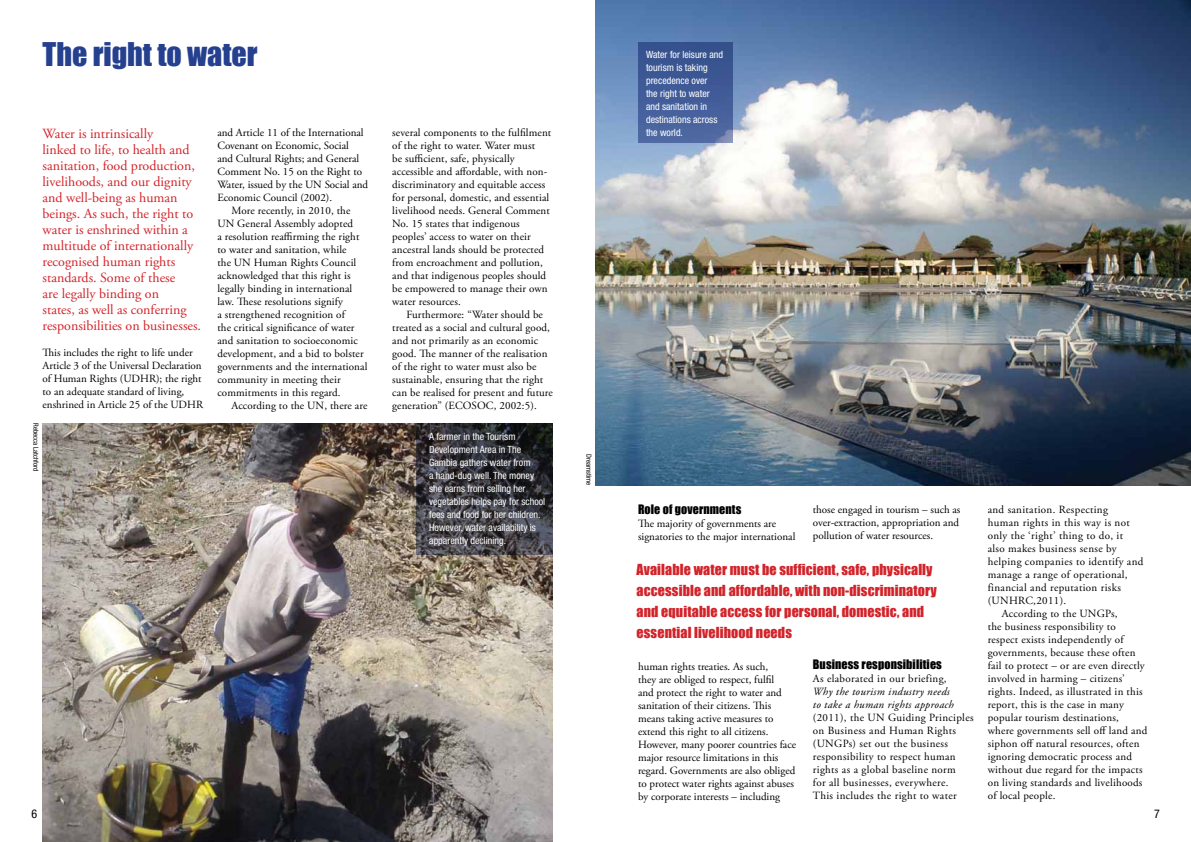
<style>
.page{position:relative;width:1191px;height:842px;background:#fff}
.page>*{position:absolute;margin:0;border:0;box-sizing:border-box;transform-origin:0 0}
.t1{font:30px "Impact";color:#25408f}
.t2{font:14px/16px "Adobe Garamond Pro";color:#d2232a}
.t3{font:14px/21px "Impact";letter-spacing:.01em;color:#d2232a}
.t4{font:12px "Impact";letter-spacing:.01em;color:#000}
.t5{font:condensed 12px "Helvetica Neue";color:#000}
.t6{font:11px/13px "Adobe Garamond Pro";letter-spacing:.01em;color:#000}
.t7{font:11px/13px "Adobe Garamond Pro";letter-spacing:.03em;color:#000}
.t8{font:italic 11px/13px "Adobe Garamond Pro";letter-spacing:.03em;color:#000}
.t9{font:condensed 10px/13px "Helvetica Neue";color:#fff}
.t10{font:condensed 7px "Helvetica Neue";color:#000}
</style>
<div class="page">
<img style="left:595px;top:0;width:596px;height:485px">
<img style="left:43px;top:423px;width:510px;height:419px">
<div style="left:638px;top:43px;width:95px;height:100px;background:linear-gradient(to bottom,#324e8b,#516ba4)"></div>
<svg style="left:417px;top:423px;width:136px;height:132px;background:#37363c"></svg>
<h1 class="t1" style="left:43px;top:31px;width:217px">The right to water</h1>
<p class="t2" style="left:43px;top:126px;width:160px">Water is intrinsically<br>linked to life, to health and sanitation, food production, livelihoods, and our dignity and well-being as human beings. As such, the right to water is enshrined within a multitude of internationally recognised human rights standards. Some of these<br>are legally binding on<br>states, as well as conferring responsibilities on businesses.</p>
<p class="t6" style="left:43px;top:346px;width:162px">This includes the right to life under Article 3 of the Universal Declaration of Human Rights (UDHR); the right to an adequate standard of living, enshrined in Article 25 of the UDHR</p>
<p class="t10" style="left:40px;top:423px;width:50px;rotate:90deg">Rebecca Latchford</p>
<p class="t6" style="left:217px;top:126px;width:148px">and Article 11 of the International</p>
<p class="t6" style="left:217px;top:139px;width:133px">Covenant on Economic, Social</p>
<p class="t6" style="left:217px;top:152px;width:143px">and Cultural Rights; and General</p>
<p class="t6" style="left:217px;top:165px;width:146px">Comment No. 15 on the Right to</p>
<p class="t6" style="left:217px;top:178px;width:152px">Water, issued by the UN Social and</p>
<p class="t6" style="left:217px;top:191px;width:116px">Economic Council (2002).</p>
<p class="t6" style="left:231px;top:204px;width:120px">More recently, in 2010, the</p>
<p class="t6" style="left:217px;top:217px;width:137px">UN General Assembly adopted</p>
<p class="t6" style="left:217px;top:230px;width:143px">a resolution reaffirming the right</p>
<p class="t6" style="left:217px;top:243px;width:131px">to water and sanitation, while</p>
<p class="t6" style="left:217px;top:256px;width:140px">the UN Human Rights Council</p>
<p class="t6" style="left:217px;top:269px;width:135px">acknowledged that this right is</p>
<p class="t6" style="left:217px;top:282px;width:136px">legally binding in international</p>
<p class="t6" style="left:217px;top:295px;width:127px">law. These resolutions signify</p>
<p class="t6" style="left:217px;top:308px;width:129px">a strengthened recognition of</p>
<p class="t6" style="left:217px;top:321px;width:139px">the critical significance of water</p>
<p class="t6" style="left:217px;top:334px;width:142px">and sanitation to socioeconomic</p>
<p class="t6" style="left:217px;top:347px;width:148px">development, and a bid to bolster</p>
<p class="t6" style="left:217px;top:360px;width:151px">governments and the international</p>
<p class="t6" style="left:217px;top:373px;width:125px">community in meeting their</p>
<p class="t6" style="left:217px;top:386px;width:125px">commitments in this regard.</p>
<p class="t6" style="left:231px;top:399px;width:137px">According to the UN, there are</p>
<p class="t6" style="left:392px;top:126px;width:160px">several components to the fulfilment of the right to water. Water must<br>be sufficient, safe, physically accessible and affordable, with non&shy;discriminatory and equitable access for personal, domestic, and essential livelihood needs. General Comment No. 15 states that indigenous peoples’ access to water on their ancestral lands should be protected from encroachment and pollution, and that indigenous peoples should be empowered to manage their own water resources.</p>
<p class="t6" style="left:392px;top:308px;width:162px;text-indent:14px">Furthermore: “Water should be treated as a social and cultural good, and not primarily as an economic good. The manner of the realisation of the right to water must also be sustainable, ensuring that the right can be realised for present and future generation” (ECOSOC, 2002:5).</p>
<p class="t9" style="left:429px;top:429px;width:118px">A farmer in the Tourism<br>Development Area in The<br>Gambia gathers water from<br>a hand-dug well. The money she earns from selling her vegetables helps pay for school fees and food for her children.<br>However, water availability is apparently declining.</p>
<p class="t10" style="left:593px;top:454px;width:33px;rotate:90deg">Dreamstime</p>
<p class="t9" style="left:646px;top:48px;width:79px">Water for leisure and tourism is taking precedence over<br>the right to water and sanitation in destinations across the world.</p>
<p class="t4" style="left:638px;top:500px;width:105px">Role of governments</p>
<p class="t6" style="left:638px;top:518px;width:159px">The majority of governments are signatories to the major international</p>
<p class="t6" style="left:813px;top:503px;width:149px">those engaged in tourism – such as over-extraction, appropriation and pollution of water resources.</p>
<p class="t3" style="left:636px;top:559px;width:302px">Available water must be sufficient, safe, physically accessible and affordable, with non-discriminatory and equitable access for personal, domestic, and essential livelihood needs</p>
<p class="t6" style="left:638px;top:661px;width:160px">human rights treaties. As such,<br>they are obliged to respect, fulfil<br>and protect the right to water and sanitation of their citizens. This means taking active measures to extend this right to all citizens.<br>However, many poorer countries face major resource limitations in this regard. Governments are also obliged to protect water rights against abuses by corporate interests – including</p>
<p class="t4" style="left:813px;top:655px;width:131px">Business responsibilities</p>
<p class="t7" style="left:813px;top:672px;width:135px">As elaborated in our briefing,</p>
<p class="t8" style="left:813px;top:685px;width:142px">Why the tourism industry needs to take a human rights approach</p>
<p class="t7" style="left:813px;top:711px;width:162px">(2011), the UN Guiding Principles on Business and Human Rights (UNGPs) set out the business responsibility to respect human rights as a global baseline norm<br>for all businesses, everywhere.<br>This includes the right to water</p>
<p class="t7" style="left:987px;top:503px;width:122px">and sanitation. Respecting</p>
<p class="t7" style="left:987px;top:516px;width:143px">human rights in this way is not</p>
<p class="t7" style="left:987px;top:529px;width:137px">only the ‘right’ thing to do, it</p>
<p class="t7" style="left:987px;top:542px;width:130px">also makes business sense by</p>
<p class="t7" style="left:987px;top:555px;width:157px">helping companies to identify and</p>
<p class="t7" style="left:987px;top:568px;width:141px">manage a range of operational,</p>
<p class="t7" style="left:987px;top:581px;width:135px">financial and reputation risks</p>
<p class="t7" style="left:987px;top:594px;width:80px">(UNHRC,2011).</p>
<p class="t6" style="left:1002px;top:607px;width:117px">According to the UNGPs,</p>
<p class="t6" style="left:987px;top:620px;width:130px">the business responsibility to</p>
<p class="t6" style="left:987px;top:633px;width:137px">respect exists independently of</p>
<p class="t6" style="left:987px;top:646px;width:149px">governments, because these often</p>
<p class="t6" style="left:987px;top:659px;width:158px">fail to protect – or are even directly</p>
<p class="t6" style="left:987px;top:672px;width:138px">involved in harming – citizens’</p>
<p class="t6" style="left:987px;top:685px;width:156px">rights. Indeed, as illustrated in this</p>
<p class="t6" style="left:987px;top:698px;width:138px">report, this is the case in many</p>
<p class="t6" style="left:987px;top:711px;width:133px">popular tourism destinations,</p>
<p class="t6" style="left:987px;top:724px;width:161px">where governments sell off land and</p>
<p class="t6" style="left:987px;top:737px;width:153px">siphon off natural resources, often</p>
<p class="t6" style="left:987px;top:750px;width:146px">ignoring democratic process and</p>
<p class="t6" style="left:987px;top:763px;width:156px">without due regard for the impacts</p>
<p class="t6" style="left:987px;top:776px;width:156px">on living standards and livelihoods</p>
<p class="t6" style="left:987px;top:789px;width:69px">of local people.</p>
<p class="t5" style="left:32px;top:806px;width:7px">6</p>
<p class="t5" style="left:1154px;top:806px;width:7px">7</p>
</div>
